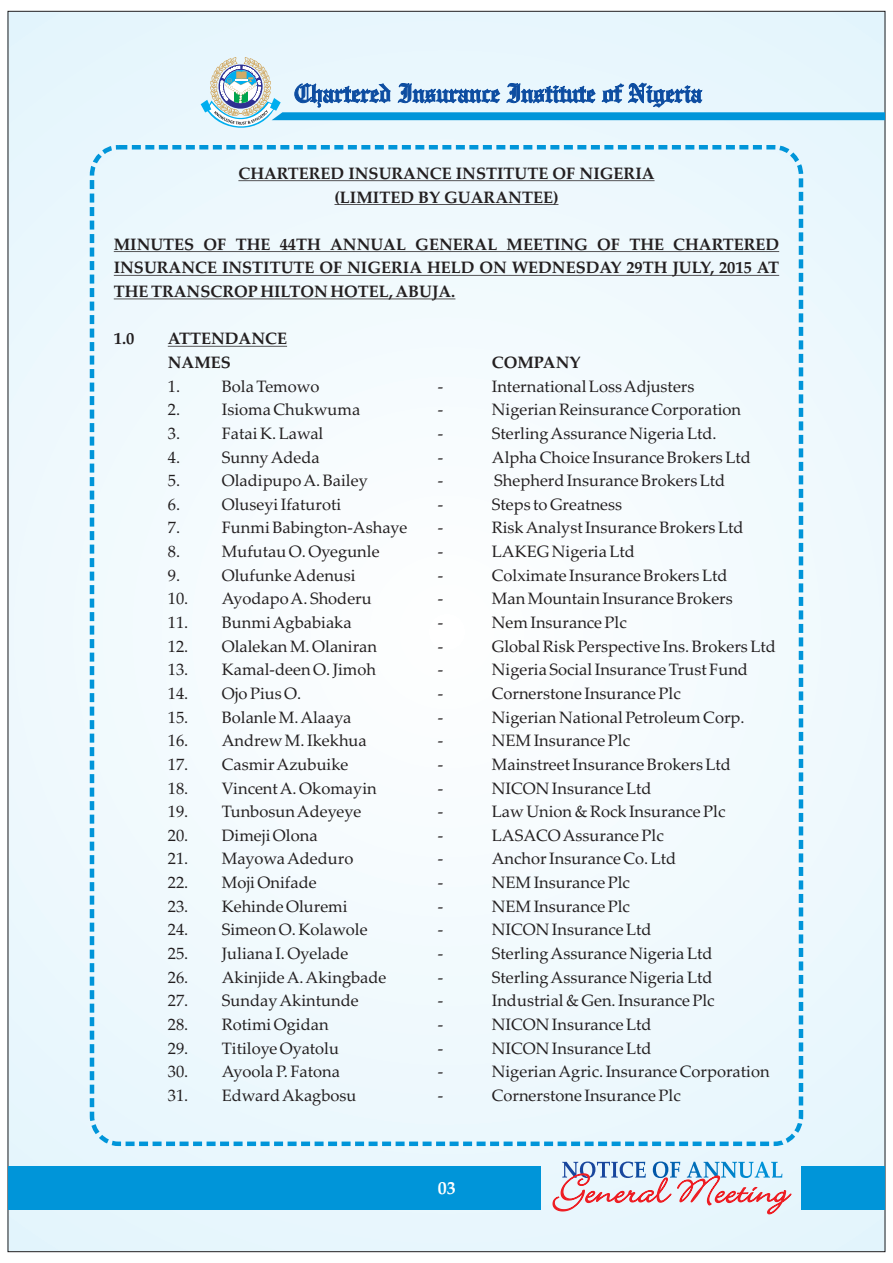
<style>
.page{position:relative;width:893px;height:1263px;background:#fff}
.page>*{position:absolute;margin:0;border:0;box-sizing:border-box;transform-origin:0 0}
.t1{font:700 18px "Palatino Linotype";color:#fff}
.t2{font:16.5px "Palatino Linotype";color:#231f20}
.t3{font:700 16.5px/23.7px "Palatino Linotype";color:#231f20;text-align:center}
</style>
<div class="page">
<div style="left:8px;top:11px;width:877px;height:1241px;background:#f0f9fd"></div>
<div style="left:8px;top:1166px;width:532px;height:43px;background:#0095d9"></div>
<svg style="left:562px;top:1161px;width:221px;height:17px"></svg>
<svg style="left:552px;top:1173px;width:119px;height:38px"></svg>
<svg style="left:677px;top:1175px;width:114px;height:39px"></svg>
<div style="left:802px;top:1166px;width:83px;height:43px;background:#0095d9"></div>
<svg style="left:201px;top:57px;width:684px;height:79px"></svg>
<div style="left:90px;top:145px;width:713px;height:1001px;border:4px dashed #0095d9;border-radius:27px"></div>
<hr style="left:238px;top:180px;width:417px;height:1px;background:#231f20">
<hr style="left:334px;top:204px;width:224px;height:1px;background:#231f20">
<hr style="left:114px;top:251px;width:665px;height:1px;background:#231f20">
<hr style="left:114px;top:275px;width:665px;height:1px;background:#231f20">
<hr style="left:114px;top:299px;width:341px;height:1px;background:#231f20">
<hr style="left:168px;top:346px;width:119px;height:1px;background:#231f20">
<p class="t3" style="left:238px;top:163px;width:418px">CHARTERED INSURANCE INSTITUTE OF NIGERIA (LIMITED BY GUARANTEE)</p>
<p class="t3" style="left:114px;top:234px;width:667px;text-align:justify">MINUTES OF THE 44TH ANNUAL GENERAL MEETING OF THE CHARTERED INSURANCE INSTITUTE OF NIGERIA HELD ON WEDNESDAY 29TH JULY, 2015 AT THE TRANSCROP HILTON HOTEL, ABUJA.</p>
<p class="t3" style="left:114px;top:329px;width:22px">1.0</p>
<p class="t3" style="left:168px;top:329px;width:121px;text-align:left">ATTENDANCE<br>NAMES</p>
<p class="t3" style="left:492px;top:352px;width:90px">COMPANY</p>
<p class="t2" style="left:168px;top:380px;width:14px">1.</p>
<p class="t2" style="left:222px;top:380px;width:99px">Bola Temowo</p>
<p class="t2" style="left:438px;top:380px;width:7px">-</p>
<p class="t2" style="left:492px;top:380px;width:204px">International Loss Adjusters</p>
<p class="t2" style="left:168px;top:403px;width:14px">2.</p>
<p class="t2" style="left:222px;top:403px;width:140px">Isioma Chukwuma</p>
<p class="t2" style="left:438px;top:403px;width:7px">-</p>
<p class="t2" style="left:492px;top:403px;width:251px">Nigerian Reinsurance Corporation</p>
<p class="t2" style="left:168px;top:427px;width:14px">3.</p>
<p class="t2" style="left:222px;top:427px;width:103px">Fatai K. Lawal</p>
<p class="t2" style="left:438px;top:427px;width:7px">-</p>
<p class="t2" style="left:492px;top:427px;width:226px">Sterling Assurance Nigeria Ltd.</p>
<p class="t2" style="left:168px;top:450px;width:14px">4.</p>
<p class="t2" style="left:222px;top:450px;width:100px">Sunny Adeda</p>
<p class="t2" style="left:438px;top:450px;width:7px">-</p>
<p class="t2" style="left:492px;top:450px;width:261px">Alpha Choice Insurance Brokers Ltd</p>
<p class="t2" style="left:168px;top:474px;width:14px">5.</p>
<p class="t2" style="left:222px;top:474px;width:148px">Oladipupo A. Bailey</p>
<p class="t2" style="left:438px;top:474px;width:7px">-</p>
<p class="t2" style="left:494px;top:474px;width:233px">Shepherd Insurance Brokers Ltd</p>
<p class="t2" style="left:168px;top:498px;width:14px">6.</p>
<p class="t2" style="left:222px;top:498px;width:121px">Oluseyi Ifaturoti</p>
<p class="t2" style="left:438px;top:498px;width:7px">-</p>
<p class="t2" style="left:492px;top:498px;width:132px">Steps to Greatness</p>
<p class="t2" style="left:168px;top:521px;width:14px">7.</p>
<p class="t2" style="left:222px;top:521px;width:187px">Funmi Babington-Ashaye</p>
<p class="t2" style="left:438px;top:521px;width:7px">-</p>
<p class="t2" style="left:492px;top:521px;width:253px">Risk Analyst Insurance Brokers Ltd</p>
<p class="t2" style="left:168px;top:545px;width:14px">8.</p>
<p class="t2" style="left:222px;top:545px;width:159px">Mufutau O. Oyegunle</p>
<p class="t2" style="left:438px;top:545px;width:7px">-</p>
<p class="t2" style="left:492px;top:545px;width:145px">LAKEG Nigeria Ltd</p>
<p class="t2" style="left:168px;top:569px;width:14px">9.</p>
<p class="t2" style="left:222px;top:569px;width:135px">Olufunke Adenusi</p>
<p class="t2" style="left:438px;top:569px;width:7px">-</p>
<p class="t2" style="left:492px;top:569px;width:237px">Colximate Insurance Brokers Ltd</p>
<p class="t2" style="left:168px;top:592px;width:205px">10. Ayodapo A. Shoderu</p>
<p class="t2" style="left:438px;top:592px;width:7px">-</p>
<p class="t2" style="left:492px;top:592px;width:242px">Man Mountain Insurance Brokers</p>
<p class="t2" style="left:168px;top:616px;width:185px">11. Bunmi Agbabiaka</p>
<p class="t2" style="left:438px;top:616px;width:7px">-</p>
<p class="t2" style="left:492px;top:616px;width:136px">Nem Insurance Plc</p>
<p class="t2" style="left:168px;top:640px;width:211px">12. Olalekan M. Olaniran</p>
<p class="t2" style="left:438px;top:640px;width:7px">-</p>
<p class="t2" style="left:492px;top:640px;width:286px">Global Risk Perspective Ins. Brokers Ltd</p>
<p class="t2" style="left:168px;top:663px;width:210px">13. Kamal-deen O. Jimoh</p>
<p class="t2" style="left:438px;top:663px;width:7px">-</p>
<p class="t2" style="left:492px;top:663px;width:258px">Nigeria Social Insurance Trust Fund</p>
<p class="t2" style="left:168px;top:687px;width:135px">14. Ojo Pius O.</p>
<p class="t2" style="left:438px;top:687px;width:7px">-</p>
<p class="t2" style="left:492px;top:687px;width:190px">Cornerstone Insurance Plc</p>
<p class="t2" style="left:168px;top:710px;width:185px">15. Bolanle M. Alaaya</p>
<p class="t2" style="left:438px;top:710px;width:7px">-</p>
<p class="t2" style="left:492px;top:710px;width:254px">Nigerian National Petroleum Corp.</p>
<p class="t2" style="left:168px;top:734px;width:201px">16. Andrew M. Ikekhua</p>
<p class="t2" style="left:438px;top:734px;width:7px">-</p>
<p class="t2" style="left:492px;top:734px;width:140px">NEM Insurance Plc</p>
<p class="t2" style="left:168px;top:758px;width:182px">17. Casmir Azubuike</p>
<p class="t2" style="left:438px;top:758px;width:7px">-</p>
<p class="t2" style="left:492px;top:758px;width:241px">Mainstreet Insurance Brokers Ltd</p>
<p class="t2" style="left:168px;top:781px;width:211px">18. Vincent A. Okomayin</p>
<p class="t2" style="left:438px;top:781px;width:7px">-</p>
<p class="t2" style="left:492px;top:781px;width:161px">NICON Insurance Ltd</p>
<p class="t2" style="left:168px;top:805px;width:195px">19. Tunbosun Adeyeye</p>
<p class="t2" style="left:438px;top:805px;width:7px">-</p>
<p class="t2" style="left:492px;top:805px;width:235px">Law Union &amp; Rock Insurance Plc</p>
<p class="t2" style="left:168px;top:829px;width:151px">20. Dimeji Olona</p>
<p class="t2" style="left:438px;top:829px;width:7px">-</p>
<p class="t2" style="left:492px;top:829px;width:173px">LASACO Assurance Plc</p>
<p class="t2" style="left:168px;top:852px;width:187px">21. Mayowa Adeduro</p>
<p class="t2" style="left:438px;top:852px;width:7px">-</p>
<p class="t2" style="left:492px;top:852px;width:186px">Anchor Insurance Co. Ltd</p>
<p class="t2" style="left:168px;top:876px;width:150px">22. Moji Onifade</p>
<p class="t2" style="left:438px;top:876px;width:7px">-</p>
<p class="t2" style="left:492px;top:876px;width:140px">NEM Insurance Plc</p>
<p class="t2" style="left:168px;top:900px;width:181px">23. Kehinde Oluremi</p>
<p class="t2" style="left:438px;top:900px;width:7px">-</p>
<p class="t2" style="left:492px;top:900px;width:140px">NEM Insurance Plc</p>
<p class="t2" style="left:168px;top:923px;width:201px">24. Simeon O. Kolawole</p>
<p class="t2" style="left:438px;top:923px;width:7px">-</p>
<p class="t2" style="left:492px;top:923px;width:161px">NICON Insurance Ltd</p>
<p class="t2" style="left:168px;top:947px;width:182px">25. Juliana I. Oyelade</p>
<p class="t2" style="left:438px;top:947px;width:7px">-</p>
<p class="t2" style="left:492px;top:947px;width:222px">Sterling Assurance Nigeria Ltd</p>
<p class="t2" style="left:168px;top:970px;width:220px">26. Akinjide A. Akingbade</p>
<p class="t2" style="left:438px;top:970px;width:7px">-</p>
<p class="t2" style="left:492px;top:970px;width:222px">Sterling Assurance Nigeria Ltd</p>
<p class="t2" style="left:168px;top:994px;width:192px">27. Sunday Akintunde</p>
<p class="t2" style="left:438px;top:994px;width:7px">-</p>
<p class="t2" style="left:492px;top:994px;width:224px">Industrial &amp; Gen. Insurance Plc</p>
<p class="t2" style="left:168px;top:1018px;width:162px">28. Rotimi Ogidan</p>
<p class="t2" style="left:438px;top:1018px;width:7px">-</p>
<p class="t2" style="left:492px;top:1018px;width:161px">NICON Insurance Ltd</p>
<p class="t2" style="left:168px;top:1041px;width:173px">29. Titiloye Oyatolu</p>
<p class="t2" style="left:438px;top:1041px;width:7px">-</p>
<p class="t2" style="left:492px;top:1041px;width:161px">NICON Insurance Ltd</p>
<p class="t2" style="left:168px;top:1065px;width:174px">30. Ayoola P. Fatona</p>
<p class="t2" style="left:438px;top:1065px;width:7px">-</p>
<p class="t2" style="left:492px;top:1065px;width:279px">Nigerian Agric. Insurance Corporation</p>
<p class="t2" style="left:168px;top:1089px;width:190px">31. Edward Akagbosu</p>
<p class="t2" style="left:438px;top:1089px;width:7px">-</p>
<p class="t2" style="left:492px;top:1089px;width:190px">Cornerstone Insurance Plc</p>
<p class="t1" style="left:438px;top:1180px;width:19px">03</p>
</div>
